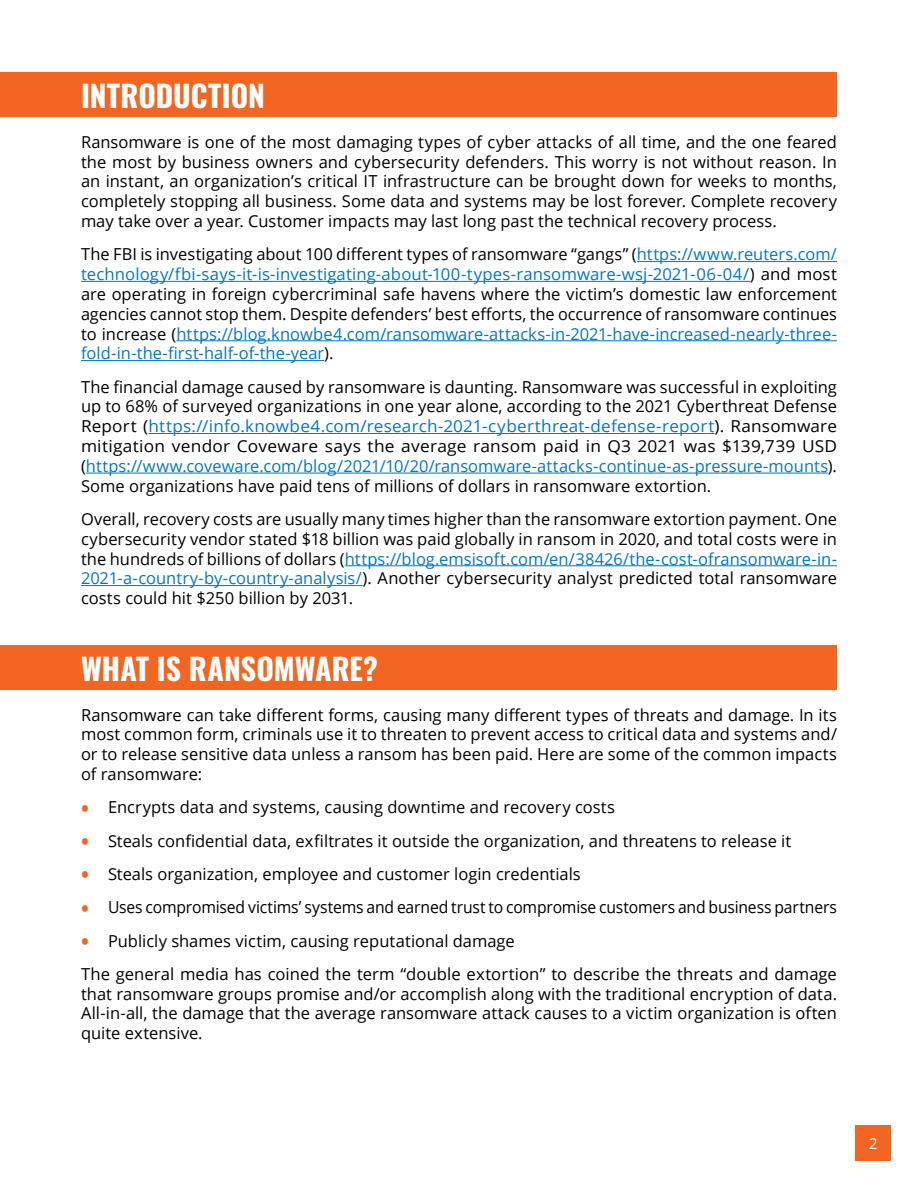
<style>
.page{position:relative;width:918px;height:1188px;background:#fff}
.page>*{position:absolute;margin:0;border:0;box-sizing:border-box;transform-origin:0 0}
.t1{font:700 30px "Oswald";letter-spacing:-.005em;color:#fff}
.t2{font:16.5px/19.8px "Open Sans";color:#000;text-align:justify}
.t3{font:16.5px "Open Sans";color:#000;scale:.95 1}
.t4{font:15px "Open Sans";color:#fff}
.s1{color:#0076cb}
.s2{font-weight:700;font-size:21px;color:#f26621}
</style>
<div class="page">
<div style="left:0;top:72px;width:837px;height:44px;background:#f26621"></div>
<hr style="left:637px;top:261px;width:200px;height:1px;background:#0076cb">
<hr style="left:81px;top:281px;width:669px;height:1px;background:#0076cb">
<hr style="left:176px;top:340px;width:661px;height:1px;background:#0076cb">
<hr style="left:81px;top:360px;width:243px;height:1px;background:#0076cb">
<hr style="left:148px;top:433px;width:567px;height:1px;background:#0076cb">
<hr style="left:86px;top:473px;width:742px;height:1px;background:#0076cb">
<hr style="left:345px;top:565px;width:492px;height:1px;background:#0076cb">
<hr style="left:81px;top:585px;width:282px;height:1px;background:#0076cb">
<div style="left:0;top:645px;width:837px;height:44px;background:#f26621"></div>
<div style="left:856px;top:1126px;width:35px;height:35px;background:#f26621"></div>
<h1 class="t1" style="left:81px;top:80px;width:185px">INTRODUCTION</h1>
<p class="t2" style="left:81px;top:132px;width:758px">Ransomware is one of the most damaging types of cyber attacks of all time, and the one feared the most by business owners and cybersecurity defenders. This worry is not without reason. In an instant, an organization’s critical IT infrastructure can be brought down for weeks to months, completely stopping all business. Some data and systems may be lost forever. Complete recovery may take over a year. Customer impacts may last long past the technical recovery process.</p>
<p class="t2" style="left:81px;top:244px;width:758px">The FBI is investigating about 100 different types of ransomware “gangs” (<span class="s1">https://www.reuters.com/ technology/fbi-says-it-is-investigating-about-100-types-ransomware-wsj-2021-06-04/</span>) and most are operating in foreign cybercriminal safe havens where the victim’s domestic law enforcement agencies cannot stop them. Despite defenders’ best efforts, the occurrence of ransomware continues to increase (<span class="s1">https://blog.knowbe4.com/ransomware-attacks-in-2021-have-increased-nearly-three&shy;fold-in-the-first-half-of-the-year</span>).</p>
<p class="t2" style="left:81px;top:376px;width:758px">The financial damage caused by ransomware is daunting. Ransomware was successful in exploiting up to 68% of surveyed organizations in one year alone, according to the 2021 Cyberthreat Defense Report (<span class="s1">https://info.knowbe4.com/research-2021-cyberthreat-defense-report</span>). Ransomware mitigation vendor Coveware says the average ransom paid in Q3 2021 was $139,739 USD (<span class="s1">https://www.coveware.com/blog/2021/10/20/ransomware-attacks-continue-as-pressure-mounts</span>).<br>Some organizations have paid tens of millions of dollars in ransomware extortion.</p>
<p class="t2" style="left:81px;top:509px;width:758px">Overall, recovery costs are usually many times higher than the ransomware extortion payment. One cybersecurity vendor stated $18 billion was paid globally in ransom in 2020, and total costs were in the hundreds of billions of dollars (<span class="s1">https://blog.emsisoft.com/en/38426/the-cost-ofransomware-in-2021-a-country-by-country-analysis/</span>). Another cybersecurity analyst predicted total ransomware costs could hit $250 billion by 2031.</p>
<h1 class="t1" style="left:81px;top:653px;width:299px">WHAT IS RANSOMWARE?</h1>
<p class="t2" style="left:81px;top:704px;width:758px">Ransomware can take different forms, causing many different types of threats and damage. In its most common form, criminals use it to threaten to prevent access to critical data and systems and/ or to release sensitive data unless a ransom has been paid. Here are some of the common impacts of ransomware:</p>
<p class="t2" style="left:81px;top:797px;width:536px"><span class="s2">•</span> Encrypts data and systems, causing downtime and recovery costs</p>
<p class="t2" style="left:81px;top:830px;width:712px"><span class="s2">•</span> Steals confidential data, exfiltrates it outside the organization, and threatens to release it</p>
<p class="t2" style="left:81px;top:864px;width:501px"><span class="s2">•</span> Steals organization, employee and customer login credentials</p>
<p class="t3" style="left:81px;top:896px;width:797px"><span class="s2">•</span> Uses compromised victims’ systems and earned trust to compromise customers and business partners</p>
<p class="t2" style="left:81px;top:924px;width:757px;line-height:33.3px"><span class="s2">•</span> Publicly shames victim, causing reputational damage<br>The general media has coined the term “double extortion” to describe the threats and damage</p>
<p class="t2" style="left:81px;top:983px;width:758px">that ransomware groups promise and/or accomplish along with the traditional encryption of data.<br>All-in-all, the damage that the average ransomware attack causes to a victim organization is often quite extensive.</p>
<p class="t4" style="left:869px;top:1133px;width:10px">2</p>
</div>
